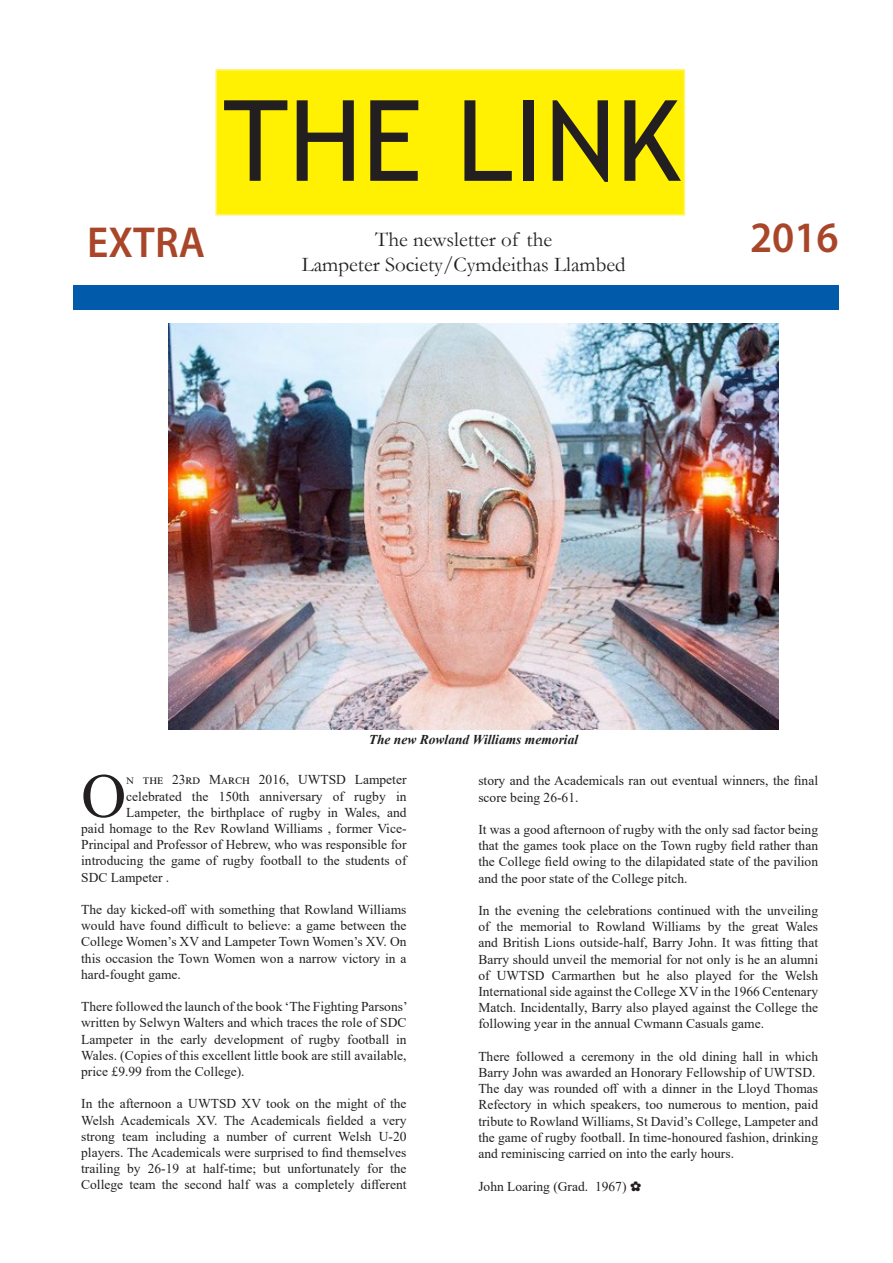
<style>
.page{position:relative;width:893px;height:1263px;background:#fff}
.page>*{position:absolute;margin:0;border:0;box-sizing:border-box;transform-origin:0 0}
.Masthead{font:112.5px "Trebuchet MS";color:#231f20}
.Body_Text{font:62.4px "Times New Roman";color:#231f20}
.Date{font:600 43.5px "Myriad Pro";color:#a94629;scale:.95 1}
.heading_1{font:21px "Garamond";color:#231f20}
.Body_Text-2{font:13.5px/16.2px "Times New Roman";color:#231f20;text-align:justify}
.Picture_Caption{font:italic 700 13.5px "Times New Roman";color:#231f20}
</style>
<div class="page">
<div style="left:74px;top:285px;width:765px;height:25px;background:#015aaa"></div>
<div style="left:215px;top:69px;width:470px;height:147px;background:#fff101;border:2px solid #fff46d"></div>
<img style="left:169px;top:323px;width:609px;height:406px">
<p class="Masthead" style="left:223px;top:70px;width:459px">THE LINK</p>
<p class="Date" style="left:87px;top:214px;width:126px">EXTRA</p>
<p class="Date" style="left:750px;top:210px;width:95px">2016</p>
<p class="heading_1" style="left:375px;top:226px;width:178px">The newsletter of the</p>
<p class="heading_1" style="left:302px;top:251px;width:325px">Lampeter Society/Cymdeithas Llambed</p>
<p class="Picture_Caption" style="left:369px;top:730px;width:211px">The new Rowland Williams memorial</p>
<p class="Body_Text" style="left:81px;top:752px;width:47px">O</p>
<p class="Body_Text-2" style="left:126px;top:771px;width:282px">n the 23rd March 2016, UWTSD Lampeter</p>
<p class="Body_Text-2" style="left:126px;top:787px;width:282px">celebrated the 150th anniversary of rugby in</p>
<p class="Body_Text-2" style="left:126px;top:804px;width:282px">Lampeter, the birthplace of rugby in Wales, and</p>
<p class="Body_Text-2" style="left:81px;top:820px;width:327px">paid homage to the Rev Rowland Williams , former Vice-</p>
<p class="Body_Text-2" style="left:81px;top:836px;width:327px">Principal and Professor of Hebrew, who was responsible for</p>
<p class="Body_Text-2" style="left:81px;top:852px;width:327px">introducing the game of rugby football to the students of</p>
<p class="Body_Text-2" style="left:81px;top:868px;width:90px">SDC Lampeter .</p>
<p class="Body_Text-2" style="left:81px;top:901px;width:327px">The day kicked-off with something that Rowland Williams would have found difficult to believe: a game between the College Women’s XV and Lampeter Town Women’s XV. On this occasion the Town Women won a narrow victory in a hard-fought game.</p>
<p class="Body_Text-2" style="left:81px;top:998px;width:328px">There followed the launch of the book ‘The Fighting Parsons’ written by Selwyn Walters and which traces the role of SDC Lampeter in the early development of rugby football in Wales. (Copies of this excellent little book are still available, price £9.99 from the College).</p>
<p class="Body_Text-2" style="left:81px;top:1095px;width:327px">In the afternoon a UWTSD XV took on the might of the Welsh Academicals XV. The Academicals fielded a very strong team including a number of current Welsh U-20 players. The Academicals were surprised to find themselves trailing by 26-19 at half-time; but unfortunately for the College team the second half was a completely different</p>
<p class="Body_Text-2" style="left:478px;top:772px;width:341px">story and the Academicals ran out eventual winners, the final score being 26-61.</p>
<p class="Body_Text-2" style="left:478px;top:821px;width:341px">It was a good afternoon of rugby with the only sad factor being that the games took place on the Town rugby field rather than the College field owing to the dilapidated state of the pavilion and the poor state of the College pitch.</p>
<p class="Body_Text-2" style="left:478px;top:902px;width:341px">In the evening the celebrations continued with the unveiling of the memorial to Rowland Williams by the great Wales and British Lions outside-half, Barry John. It was fitting that Barry should unveil the memorial for not only is he an alumni of UWTSD Carmarthen but he also played for the Welsh International side against the College XV in the 1966 Centenary Match. Incidentally, Barry also played against the College the following year in the annual Cwmann Casuals game.</p>
<p class="Body_Text-2" style="left:478px;top:1048px;width:341px">There followed a ceremony in the old dining hall in which<br>Barry John was awarded an Honorary Fellowship of UWTSD.</p>
<p class="Body_Text-2" style="left:478px;top:1080px;width:341px">The day was rounded off with a dinner in the Lloyd Thomas Refectory in which speakers, too numerous to mention, paid tribute to Rowland Williams, St David’s College, Lampeter and the game of rugby football. In time-honoured fashion, drinking and reminiscing carried on into the early hours.</p>
<p class="Body_Text-2" style="left:478px;top:1177px;width:165px">John Loaring (Grad. 1967) ✿</p>
</div>
